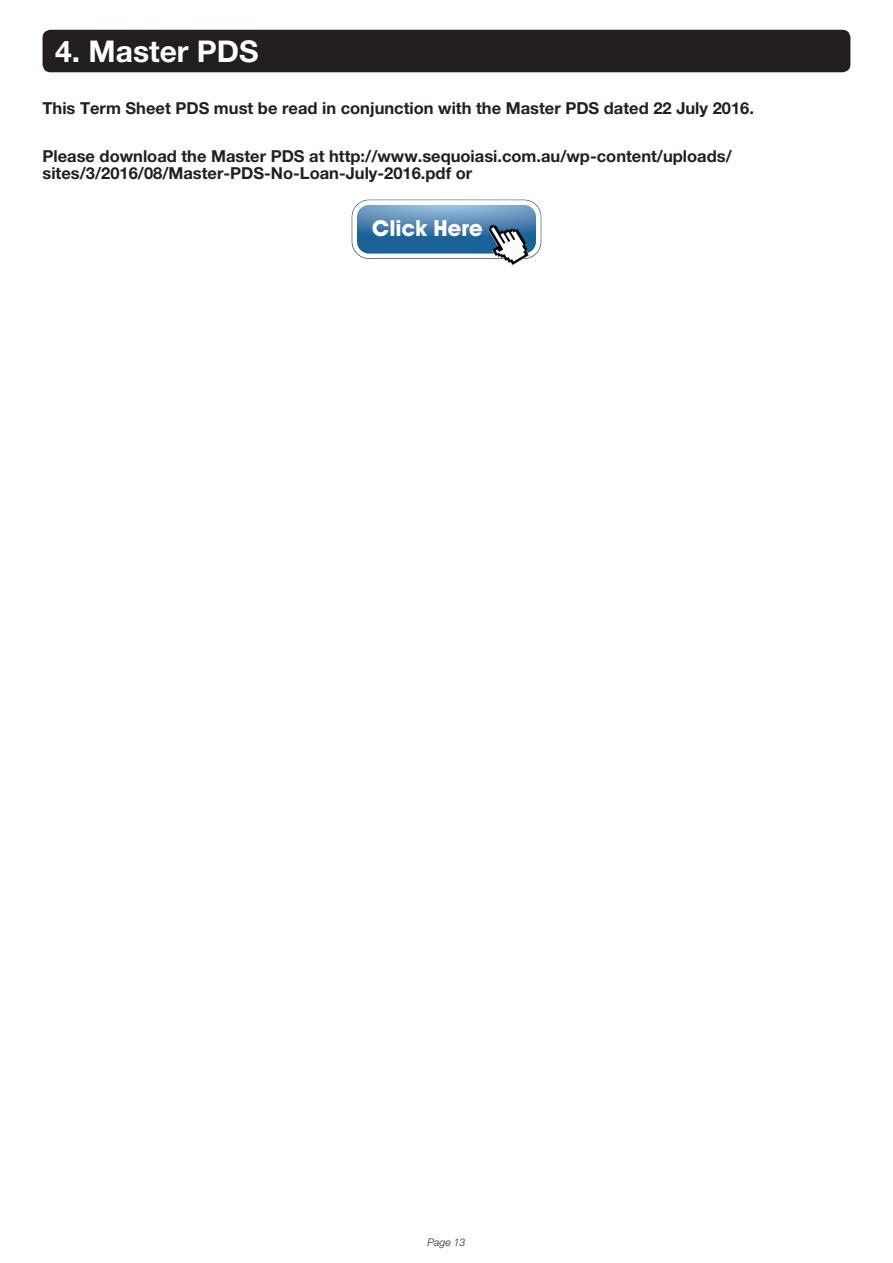
<style>
.page{position:relative;width:893px;height:1263px;background:#fff}
.page>*{position:absolute;margin:0;border:0;box-sizing:border-box;transform-origin:0 0}
.t1{font:700 30px "Helvetica Neue LT Pro";color:#fff}
.t2{font:700 22.2px "Avant Garde IT Cby BT";color:#fff}
.t3{font:700 16.5px/16.5px "Helvetica Neue LT Pro";color:#231f20}
.t4{font:italic 300 10.5px "Helvetica Neue LT Pro";color:#231f20}
</style>
<div class="page">
<div style="left:43px;top:30px;width:807px;height:42px;background:#231f20;border-radius:8px"></div>
<svg style="left:352px;top:200px;width:189px;height:65px"></svg>
<h1 class="t1" style="left:55px;top:33px;width:205px">4. Master PDS</h1>
<p class="t3" style="left:43px;top:99px;width:713px">This Term Sheet PDS must be read in conjunction with the Master PDS dated 22 July 2016.</p>
<p class="t3" style="left:43px;top:148px;width:691px">Please download the Master PDS at http://www.sequoiasi.com.au/wp-content/uploads/ sites/3/2016/08/Master-PDS-No-Loan-July-2016.pdf or</p>
<h2 class="t2" style="left:372px;top:215px;width:112px">Click Here</h2>
<p class="t4" style="left:427px;top:1236px;width:39px">Page 13</p>
</div>
